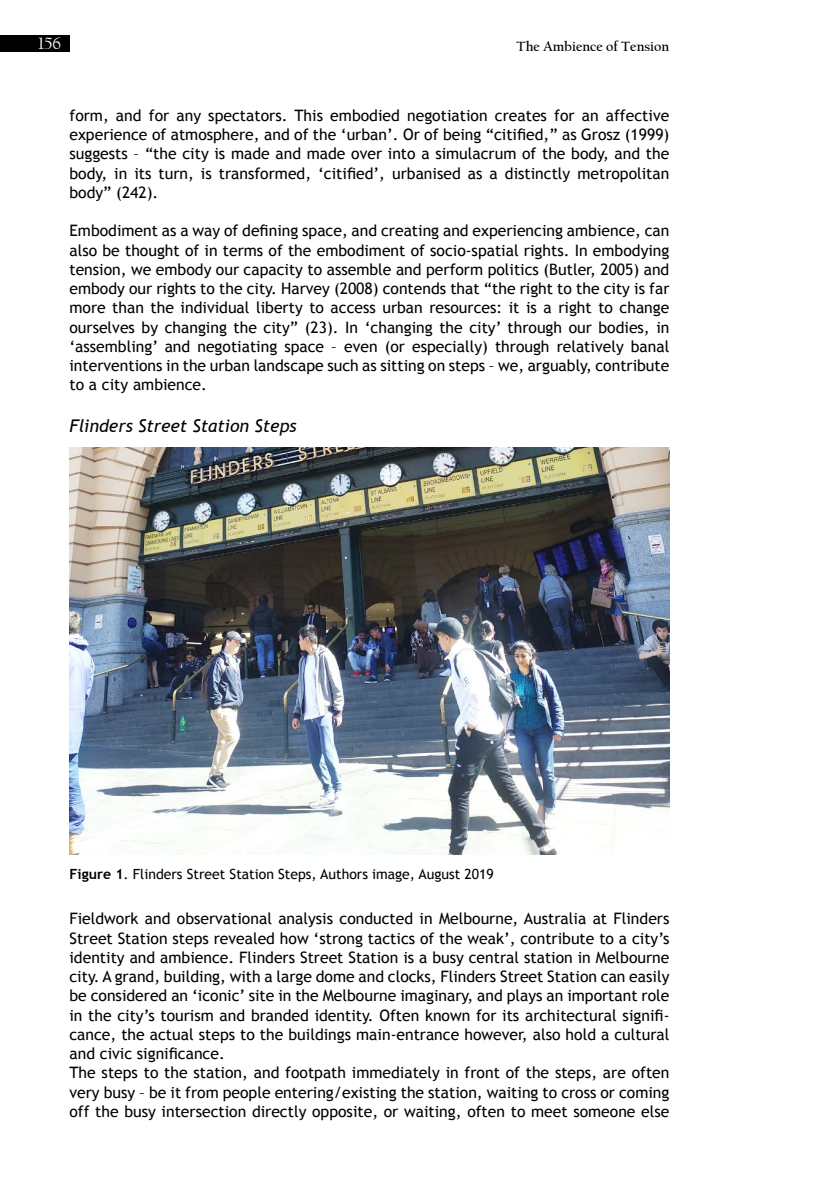
<style>
.page{position:relative;width:819px;height:1191px;background:#fff}
.page>*{position:absolute;margin:0;border:0;box-sizing:border-box;transform-origin:0 0}
.t1{font:italic 17.5px "Trebuchet MS";color:#000}
.t2{font:17.5px "Californian FB";color:#fff}
.t3{font:15.75px/19.2px "Trebuchet MS";color:#000;text-align:justify}
.t4{font:14px "Trebuchet MS";color:#000}
.t5{font:700 14px "Californian FB";color:#000}
.s1{font-weight:700}
</style>
<div class="page">
<div style="left:0;top:35px;width:69px;height:17px;background:#000"></div>
<img style="left:69px;top:448px;width:600px;height:406px">
<p class="t2" style="left:38px;top:33px;width:25px">156</p>
<p class="t5" style="left:516px;top:39px;width:154px">The Ambience of Tension</p>
<p class="t3" style="left:69px;top:106px;width:601px">form, and for any spectators. This embodied negotiation creates for an affective experience of atmosphere, and of the ‘urban’. Or of being “citified,” as Grosz (1999) suggests – “the city is made and made over into a simulacrum of the body, and the body, in its turn, is transformed, ‘citified’, urbanised as a distinctly metropolitan body” (242).</p>
<p class="t3" style="left:69px;top:221px;width:601px">Embodiment as a way of defining space, and creating and experiencing ambience, can also be thought of in terms of the embodiment of socio-spatial rights. In embodying tension, we embody our capacity to assemble and perform politics (Butler, 2005) and embody our rights to the city. Harvey (2008) contends that “the right to the city is far more than the individual liberty to access urban resources: it is a right to change ourselves by changing the city” (23). In ‘changing the city’ through our bodies, in ‘assembling’ and negotiating space – even (or especially) through relatively banal interventions in the urban landscape such as sitting on steps – we, arguably, contribute to a city ambience.</p>
<p class="t1" style="left:69px;top:416px;width:228px">Flinders Street Station Steps</p>
<p class="t4" style="left:69px;top:865px;width:426px"><span class="s1">Figure 1</span>. Flinders Street Station Steps, Authors image, August 2019</p>
<p class="t3" style="left:69px;top:909px;width:601px;text-align:left">Fieldwork and observational analysis conducted in Melbourne, Australia at Flinders Street Station steps revealed how ‘strong tactics of the weak’, contribute to a city’s identity and ambience. Flinders Street Station is a busy central station in Melbourne city. A grand, building, with a large dome and clocks, Flinders Street Station can easily be considered an ‘iconic’ site in the Melbourne imaginary, and plays an important role in the city’s tourism and branded identity. Often known for its architectural signifi&shy;cance, the actual steps to the buildings main-entrance however, also hold a cultural and civic significance.<br>The steps to the station, and footpath immediately in front of the steps, are often very busy – be it from people entering/existing the station, waiting to cross or coming off the busy intersection directly opposite, or waiting, often to meet someone else</p>
</div>
